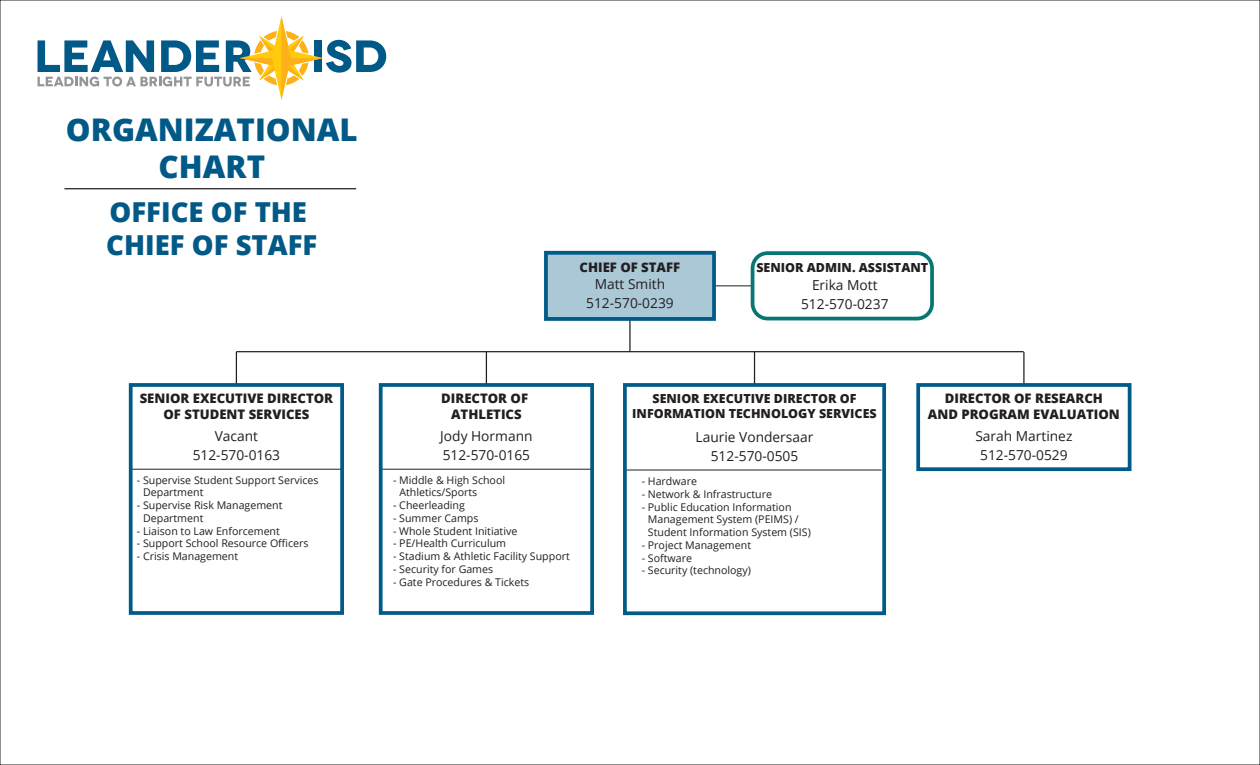
<style>
.page{position:relative;width:1260px;height:765px;background:#fff}
.page>*{position:absolute;margin:0;border:0;box-sizing:border-box;transform-origin:0 0}
.t1{font:800 31.25px/37.5px "Open Sans";color:#005987;text-align:center}
.t2{font:800 27.5px/33px "Open Sans";color:#005987}
.t3{font:13.75px/18.8px "Open Sans";color:#231f20;text-align:center}
.t4{font:800 13.12px/15.8px "Open Sans";color:#231f20;text-align:center}
.t5{font:800 12.5px/15px "Open Sans";color:#231f20;text-align:center}
.t6{font:10.62px/12.8px "Open Sans";color:#231f20}
</style>
<div class="page">
<hr style="left:715px;top:286px;width:38px;height:1px;background:#231f20">
<div style="left:751px;top:251px;width:183px;height:69px;border:4px solid #067773;border-radius:15px"></div>
<hr style="left:629px;top:319px;width:2px;height:33px;background:#231f20">
<hr style="left:236px;top:351px;width:788px;height:1px;background:#231f20">
<svg style="left:38px;top:16px;width:348px;height:84px"></svg>
<div style="left:544px;top:251px;width:172px;height:70px;background:#abc8d7"></div>
<div style="left:544px;top:251px;width:172px;height:70px;border:4px solid #005b89"></div>
<hr style="left:64px;top:188px;width:292px;height:1px;background:#231f20">
<hr style="left:130px;top:469px;width:213px;height:1px;background:#231f20">
<hr style="left:236px;top:352px;width:1px;height:33px;background:#231f20">
<hr style="left:486px;top:352px;width:1px;height:33px;background:#231f20">
<div style="left:129px;top:383px;width:215px;height:232px;border:4px solid #005b89"></div>
<hr style="left:380px;top:469px;width:213px;height:1px;background:#231f20">
<div style="left:379px;top:383px;width:215px;height:232px;border:4px solid #005b89"></div>
<hr style="left:754px;top:352px;width:1px;height:33px;background:#231f20">
<hr style="left:626px;top:470px;width:256px;height:1px;background:#231f20">
<div style="left:623px;top:383px;width:263px;height:232px;border:4px solid #005b89"></div>
<hr style="left:1023px;top:352px;width:2px;height:33px;background:#231f20">
<div style="left:916px;top:383px;width:215px;height:88px;border:4px solid #005b89"></div>
<h1 class="t1" style="left:66px;top:109px;width:293px">ORGANIZATIONAL<br>CHART</h1>
<h2 class="t2" style="left:106px;top:194px;width:213px">OFFICE OF THE<br>CHIEF OF STAFF</h2>
<p class="t4" style="left:580px;top:259px;width:102px">CHIEF OF STAFF</p>
<p class="t3" style="left:586px;top:274px;width:89px">Matt Smith<br>512-570-0239</p>
<p class="t5" style="left:756px;top:260px;width:173px">SENIOR ADMIN. ASSISTANT</p>
<p class="t3" style="left:801px;top:276px;width:89px">Erika Mott<br>512-570-0237</p>
<p class="t4" style="left:140px;top:390px;width:195px">SENIOR EXECUTIVE DIRECTOR<br>OF STUDENT SERVICES</p>
<p class="t3" style="left:215px;top:426px;width:45px">Vacant</p>
<p class="t4" style="left:441px;top:390px;width:88px">DIRECTOR OF<br>ATHLETICS</p>
<p class="t3" style="left:440px;top:426px;width:94px">Jody Hormann</p>
<p class="t3" style="left:193px;top:445px;width:89px">512-570-0163</p>
<p class="t3" style="left:443px;top:445px;width:89px">512-570-0165</p>
<p class="t6" style="left:399px;top:473px;width:107px;text-indent:-6px">- Middle &amp; High School<br>Athletics/Sports</p>
<p class="t6" style="left:393px;top:499px;width:73px">- Cheerleading</p>
<p class="t6" style="left:393px;top:511px;width:87px">- Summer Camps</p>
<p class="t6" style="left:393px;top:524px;width:126px">- Whole Student Initiative</p>
<p class="t6" style="left:393px;top:537px;width:115px">- PE/Health Curriculum</p>
<p class="t6" style="left:393px;top:550px;width:178px">- Stadium &amp; Athletic Facility Support</p>
<p class="t6" style="left:393px;top:562px;width:102px">- Security for Games</p>
<p class="t6" style="left:393px;top:575px;width:138px">- Gate Procedures &amp; Tickets</p>
<p class="t6" style="left:143px;top:473px;width:177px;text-indent:-6px">- Supervise Student Support Services<br>Department</p>
<p class="t6" style="left:143px;top:499px;width:141px;text-indent:-6px">- Supervise Risk Management<br>Department</p>
<p class="t6" style="left:137px;top:524px;width:145px">- Liaison to Law Enforcement</p>
<p class="t6" style="left:137px;top:537px;width:173px">- Support School Resource Officers</p>
<p class="t6" style="left:137px;top:550px;width:103px">- Crisis Management</p>
<p class="t5" style="left:632px;top:391px;width:246px">SENIOR EXECUTIVE DIRECTOR OF<br>INFORMATION TECHNOLOGY SERVICES</p>
<p class="t3" style="left:696px;top:428px;width:119px">Laurie Vondersaar<br>512-570-0505</p>
<p class="t6" style="left:642px;top:475px;width:57px">- Hardware</p>
<p class="t6" style="left:642px;top:487px;width:132px">- Network &amp; Infrastructure</p>
<p class="t6" style="left:648px;top:500px;width:164px;text-indent:-6px">- Public Education Information<br>Management System (PEIMS) /<br>Student Information System (SIS)</p>
<p class="t6" style="left:642px;top:538px;width:111px">- Project Management</p>
<p class="t6" style="left:642px;top:551px;width:52px">- Software</p>
<p class="t6" style="left:642px;top:564px;width:111px">- Security (technology)</p>
<p class="t4" style="left:928px;top:390px;width:194px">DIRECTOR OF RESEARCH<br>AND PROGRAM EVALUATION</p>
<p class="t3" style="left:975px;top:426px;width:99px">Sarah Martinez<br>512-570-0529</p>
</div>
